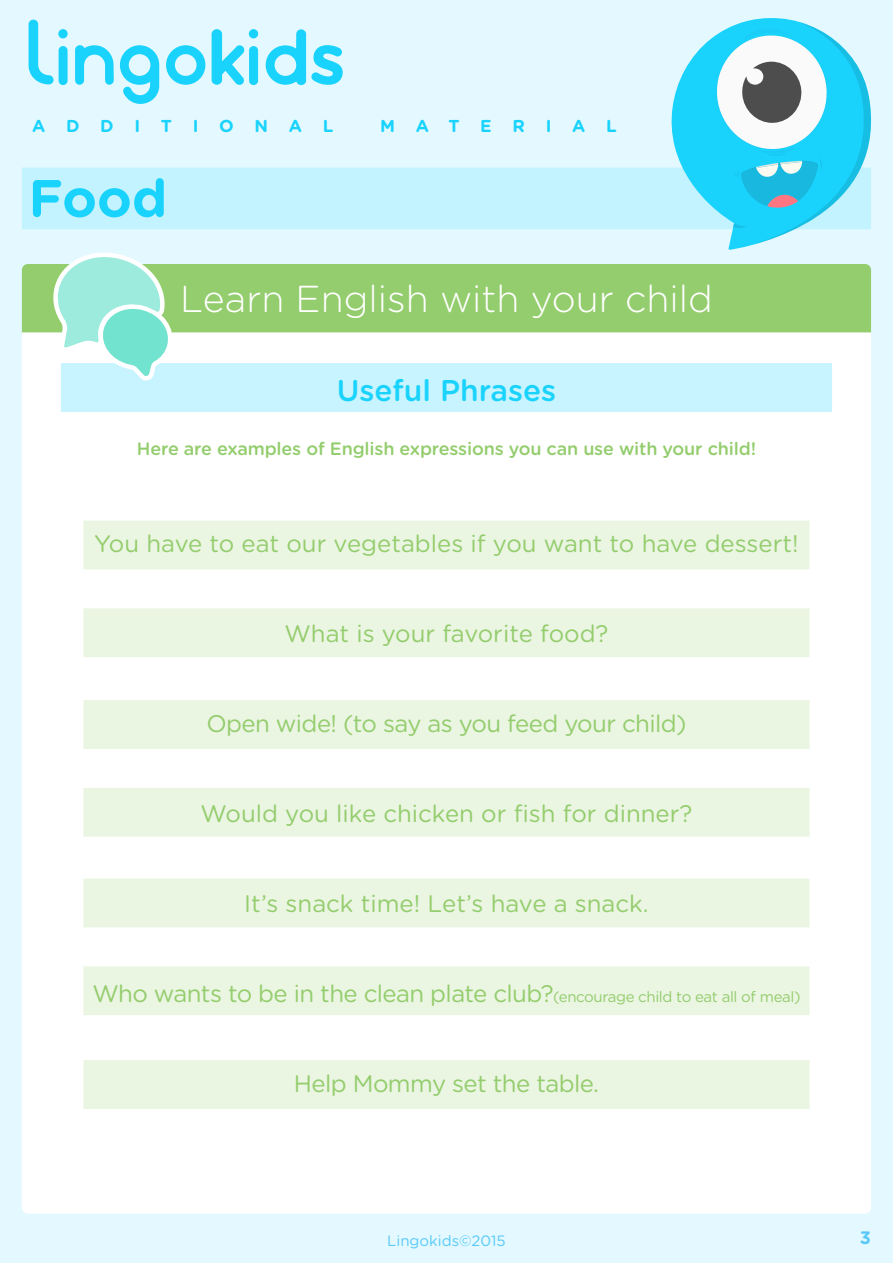
<style>
.page{position:relative;width:893px;height:1263px;background:#ddf8ff}
.page>*{position:absolute;margin:0;border:0;box-sizing:border-box;transform-origin:0 0}
.t1{font:700 52.5px "Gotham Rounded";color:#1ad3fd}
.t2{font:300 37.5px "Gotham Rounded";color:#fff}
.t3{font:500 30px "Gotham Rounded";color:#1ad3fd}
.t4{font:24px "Gotham Rounded";letter-spacing:-.015em;color:#94cd6d}
.t5{font:500 18px "Gotham Rounded";letter-spacing:-.01em;color:#94cd6d}
.t6{font:700 18px "Gotham Rounded";color:#5ac9fa}
.t7{font:700 17.25px "Gotham Rounded";letter-spacing:1.2em;color:#1ad3fd}
.t8{font:15px "Gotham Rounded";color:#5ac9fa}
.s1{font-size:15px}
</style>
<div class="page">
<div style="left:22px;top:329px;width:849px;height:884px;background:#fff;border-radius:6px"></div>
<div style="left:22px;top:264px;width:849px;height:68px;background:#94cd6d"></div>
<div style="left:61px;top:363px;width:771px;height:49px;background:#c7f4fe"></div>
<div style="left:83px;top:608px;width:727px;height:49px;background:#eaf5e2"></div>
<div style="left:83px;top:521px;width:727px;height:48px;background:#eaf5e2"></div>
<div style="left:83px;top:700px;width:727px;height:49px;background:#eaf5e2"></div>
<div style="left:83px;top:788px;width:727px;height:49px;background:#eaf5e2"></div>
<div style="left:83px;top:879px;width:727px;height:48px;background:#eaf5e2"></div>
<div style="left:83px;top:966px;width:727px;height:49px;background:#eaf5e2"></div>
<div style="left:83px;top:1060px;width:727px;height:49px;background:#eaf5e2"></div>
<svg style="left:48px;top:252px;width:125px;height:129px"></svg>
<svg style="left:166px;top:45px;width:39px;height:40px"></svg>
<div style="left:58px;top:29px;width:10px;height:9px;background:#1ad3fd;border-radius:50%"></div>
<div style="left:59px;top:46px;width:9px;height:39px;background:#1ad3fd;border-radius:4px"></div>
<div style="left:249px;top:29px;width:9px;height:9px;background:#1ad3fd;border-radius:50%"></div>
<svg style="left:212px;top:29px;width:33px;height:56px"></svg>
<div style="left:249px;top:46px;width:9px;height:39px;background:#1ad3fd;border-radius:4px"></div>
<svg style="left:29px;top:20px;width:25px;height:64px"></svg>
<svg style="left:120px;top:45px;width:39px;height:59px"></svg>
<svg style="left:75px;top:45px;width:39px;height:40px"></svg>
<svg style="left:266px;top:29px;width:77px;height:56px"></svg>
<div style="left:22px;top:168px;width:849px;height:61px;background:#c2f3fe"></div>
<svg style="left:671px;top:18px;width:128px;height:232px"></svg>
<svg style="left:715px;top:22px;width:156px;height:224px"></svg>
<p class="t7" style="left:32px;top:113px;width:303px">ADDITIONAL</p>
<p class="t7" style="left:380px;top:113px;width:238px">MATERIAL</p>
<h1 class="t1" style="left:28px;top:160px;width:140px">Food</h1>
<h2 class="t2" style="left:180px;top:274px;width:534px">Learn English with your child</h2>
<p class="t3" style="left:337px;top:369px;width:221px">Useful Phrases</p>
<p class="t5" style="left:137px;top:436px;width:621px">Here are examples of English expressions you can use with your child!</p>
<p class="t4" style="left:94px;top:527px;width:706px">You have to eat our vegetables if you want to have dessert!</p>
<p class="t4" style="left:284px;top:617px;width:325px">What is your favorite food?</p>
<p class="t4" style="left:206px;top:707px;width:482px">Open wide! (to say as you feed your child)</p>
<p class="t4" style="left:201px;top:797px;width:493px">Would you like chicken or fish for dinner?</p>
<p class="t4" style="left:244px;top:887px;width:406px">It’s snack time! Let’s have a snack.</p>
<p class="t4" style="left:92px;top:977px;width:710px">Who wants to be in the clean plate club?<span class="s1">(encourage child to eat all of meal)</span></p>
<p class="t4" style="left:294px;top:1067px;width:307px">Help Mommy set the table.</p>
<p class="t8" style="left:387px;top:1230px;width:120px">Lingokids©2015</p>
<p class="t6" style="left:860px;top:1224px;width:13px">3</p>
</div>
